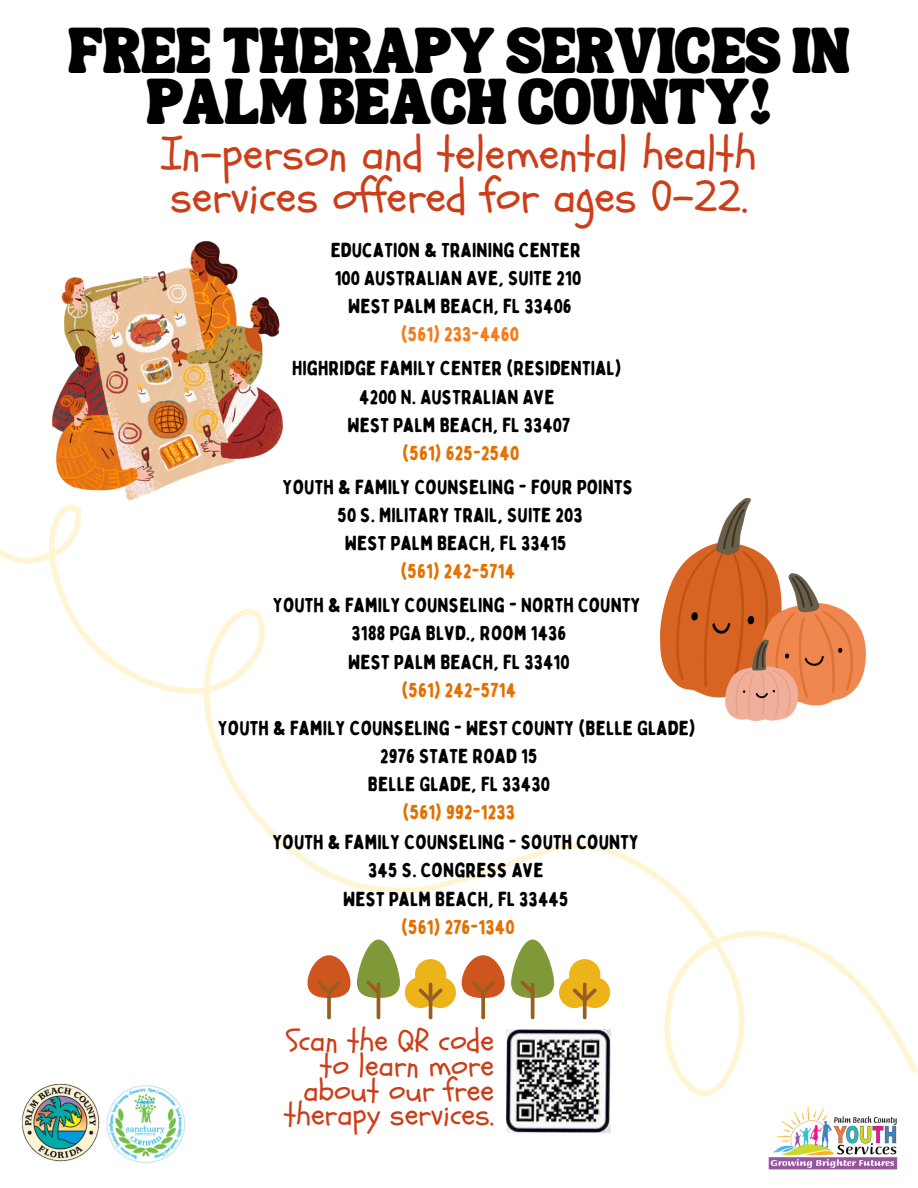
<style>
.page{position:relative;width:918px;height:1188px;background:#fff}
.page>*{position:absolute;margin:0;border:0;box-sizing:border-box;transform-origin:0 0}
.t1{font:46.05px/42.8px "Schoolbell";color:#cc3e19}
.t2{font:31.5px/50.7px "TANSONGBIRD";color:#000;text-align:center}
.t3{font:31.05px/24.8px "Schoolbell";color:#cc3e19;text-align:right}
.t4{font:20.25px/28.2px "Bobby Jones Soft";color:#000;text-align:center}
.t5{font:20.25px "Bobby Jones Soft";color:#e27100}
.t6{font:20.25px "Bobby Jones Soft";color:#f57c1d}
</style>
<div class="page">
<svg style="left:0;top:504px;width:918px;height:592px"></svg>
<img style="left:507px;top:1029px;width:103px;height:104px">
<img style="left:768px;top:1106px;width:130px;height:64px">
<img style="left:110px;top:1084px;width:94px;height:79px">
<img style="left:15px;top:1075px;width:95px;height:87px">
<img style="left:660px;top:498px;width:205px;height:222px">
<div style="left:415px;top:959px;width:31px;height:31px;background:#edb41a;border-radius:50%"></div>
<div style="left:405px;top:977px;width:31px;height:31px;background:#edb41a;border-radius:50%"></div>
<div style="left:425px;top:977px;width:31px;height:31px;background:#edb41a;border-radius:50%"></div>
<svg style="left:417px;top:982px;width:27px;height:37px"></svg>
<svg style="left:308px;top:955px;width:43px;height:64px"></svg>
<svg style="left:357px;top:940px;width:43px;height:79px"></svg>
<div style="left:569px;top:959px;width:31px;height:31px;background:#edb41a;border-radius:50%"></div>
<div style="left:559px;top:977px;width:31px;height:31px;background:#edb41a;border-radius:50%"></div>
<div style="left:579px;top:977px;width:31px;height:31px;background:#edb41a;border-radius:50%"></div>
<svg style="left:572px;top:982px;width:26px;height:37px"></svg>
<svg style="left:462px;top:955px;width:43px;height:64px"></svg>
<svg style="left:511px;top:940px;width:43px;height:79px"></svg>
<img style="left:52px;top:242px;width:231px;height:259px">
<h2 class="t2" style="left:68px;top:37px;width:783px">FREE THERAPY SERVICES IN<br>PALM BEACH COUNTY!</h2>
<h1 class="t1" style="left:161px;top:133px;width:597px">In-person and telemental health services offered for ages 0-22.</h1>
<p class="t4" style="left:331px;top:236px;width:252px">EDUCATION &amp; TRAINING CENTER<br>100 AUSTRALIAN AVE, SUITE 210<br>WEST PALM BEACH, FL 33406</p>
<p class="t6" style="left:401px;top:321px;width:120px">(561) 233-4460</p>
<p class="t4" style="left:292px;top:355px;width:331px">HIGHRIDGE FAMILY CENTER (RESIDENTIAL)<br>4200 N. AUSTRALIAN AVE<br>WEST PALM BEACH, FL 33407</p>
<p class="t5" style="left:403px;top:440px;width:118px">(561) 625-2540</p>
<p class="t4" style="left:283px;top:473px;width:352px">YOUTH &amp; FAMILY COUNSELING - FOUR POINTS<br>50 S. MILITARY TRAIL, SUITE 203<br>WEST PALM BEACH, FL 33415</p>
<p class="t5" style="left:401px;top:559px;width:116px">(561) 242-5714</p>
<p class="t4" style="left:273px;top:592px;width:369px">YOUTH &amp; FAMILY COUNSELING - NORTH COUNTY<br>3188 PGA BLVD., ROOM 1436<br>WEST PALM BEACH, FL 33410</p>
<p class="t5" style="left:402px;top:677px;width:116px">(561) 242-5714</p>
<p class="t4" style="left:218px;top:714px;width:479px">YOUTH &amp; FAMILY COUNSELING - WEST COUNTY (BELLE GLADE)<br>2976 STATE ROAD 15<br>BELLE GLADE, FL 33430</p>
<p class="t5" style="left:403px;top:800px;width:114px">(561) 992-1233</p>
<p class="t4" style="left:273px;top:829px;width:368px">YOUTH &amp; FAMILY COUNSELING - SOUTH COUNTY<br>345 S. CONGRESS AVE<br>WEST PALM BEACH, FL 33445</p>
<p class="t5" style="left:401px;top:914px;width:115px">(561) 276-1340</p>
<h3 class="t3" style="left:284px;top:1029px;width:212px">Scan the QR code to learn more about our free therapy services.</h3>
</div>
